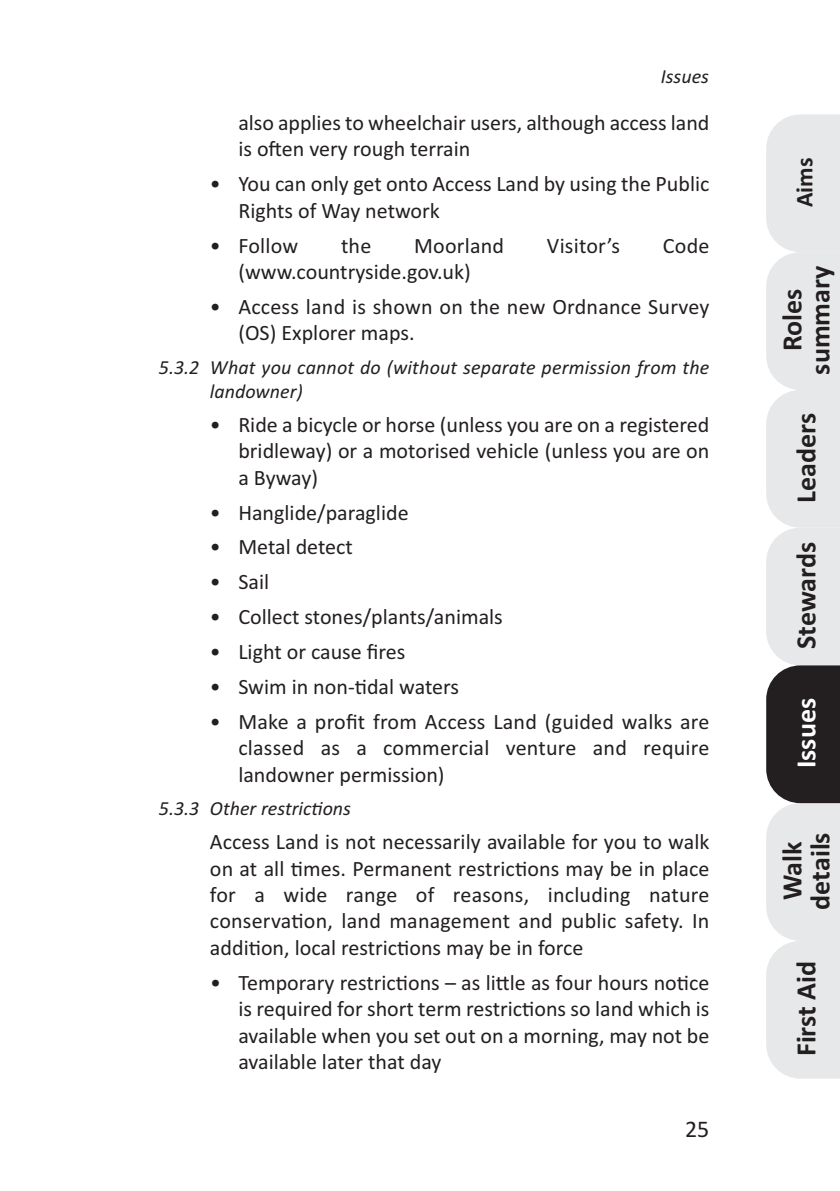
<style>
.page{position:relative;width:840px;height:1191px;background:#fff}
.page>*{position:absolute;margin:0;border:0;box-sizing:border-box;transform-origin:0 0}
.t1{font:700 28px/28px "Calibri";color:#231f20;text-align:center}
.t2{font:700 28px "Calibri";color:#fff}
.t3{font:700 24px "Calibri";color:#231f20}
.t4{font:24px "Calibri";color:#231f20}
.t5{font:22px/26.4px "Calibri";color:#231f20;text-align:justify}
.t6{font:italic 20px/24px "Calibri";letter-spacing:.01em;color:#231f20}
</style>
<div class="page">
<svg style="left:766px;top:114px;width:73px;height:964px;background:#cdcece"></svg>
<p class="t6" style="left:660px;top:64px;width:50px">Issues</p>
<p class="t5" style="left:238px;top:109px;width:472px">also applies to wheelchair users, although access land is often very rough terrain</p>
<p class="t5" style="left:238px;top:170px;width:472px;text-indent:-28px">• You can only get onto Access Land by using the Public<br>Rights of Way network</p>
<p class="t5" style="left:210px;top:232px;width:90px">• Follow</p>
<p class="t5" style="left:341px;top:232px;width:32px">the</p>
<p class="t5" style="left:414px;top:232px;width:91px">Moorland</p>
<p class="t5" style="left:546px;top:232px;width:75px">Visitor’s</p>
<p class="t5" style="left:662px;top:232px;width:48px">Code</p>
<p class="t5" style="left:238px;top:258px;width:234px">(www.countryside.gov.uk)</p>
<p class="t5" style="left:238px;top:293px;width:472px;text-indent:-28px">• Access land is shown on the new Ordnance Survey (OS) Explorer maps.</p>
<p class="t6" style="left:210px;top:355px;width:500px;text-indent:-51px">5.3.2 What you cannot do (without separate permission from the landowner)</p>
<p class="t5" style="left:238px;top:411px;width:472px;text-indent:-28px">• Ride a bicycle or horse (unless you are on a registered bridleway) or a motorised vehicle (unless you are on a Byway)</p>
<p class="t5" style="left:210px;top:499px;width:200px">• Hanglide/paraglide</p>
<p class="t5" style="left:210px;top:533px;width:144px">• Metal detect</p>
<p class="t5" style="left:210px;top:568px;width:61px">• Sail</p>
<p class="t5" style="left:210px;top:603px;width:294px">• Collect stones/plants/animals</p>
<p class="t5" style="left:210px;top:638px;width:197px">• Light or cause fires</p>
<p class="t5" style="left:210px;top:673px;width:250px">• Swim in non-tidal waters</p>
<p class="t5" style="left:238px;top:708px;width:472px;text-indent:-28px">• Make a profit from Access Land (guided walks are classed as a commercial venture and require landowner permission)</p>
<p class="t6" style="left:159px;top:796px;width:193px">5.3.3 Other restrictions</p>
<p class="t5" style="left:210px;top:828px;width:500px">Access Land is not necessarily available for you to walk on at all times. Permanent restrictions may be in place for a wide range of reasons, including nature conservation, land management and public safety. In addition, local restrictions may be in force</p>
<p class="t5" style="left:238px;top:969px;width:472px;text-indent:-28px">• Temporary restrictions – as little as four hours notice is required for short term restrictions so land which is available when you set out on a morning, may not be available later that day</p>
<p class="t4" style="left:684px;top:1114px;width:26px">25</p>
<p class="t3" style="left:789px;top:207px;width:51px;rotate:-90deg">Aims</p>
<p class="t1" style="left:777px;top:374px;width:110px;rotate:-90deg">Roles summary</p>
<p class="t1" style="left:791px;top:502px;width:91px;rotate:-90deg">Leaders</p>
<p class="t1" style="left:791px;top:649px;width:108px;rotate:-90deg">Stewards</p>
<p class="t2" style="left:788px;top:768px;width:72px;rotate:-90deg">Issues</p>
<p class="t1" style="left:777px;top:909px;width:79px;rotate:-90deg">Walk details</p>
<p class="t1" style="left:791px;top:1056px;width:97px;rotate:-90deg">First Aid</p>
</div>
